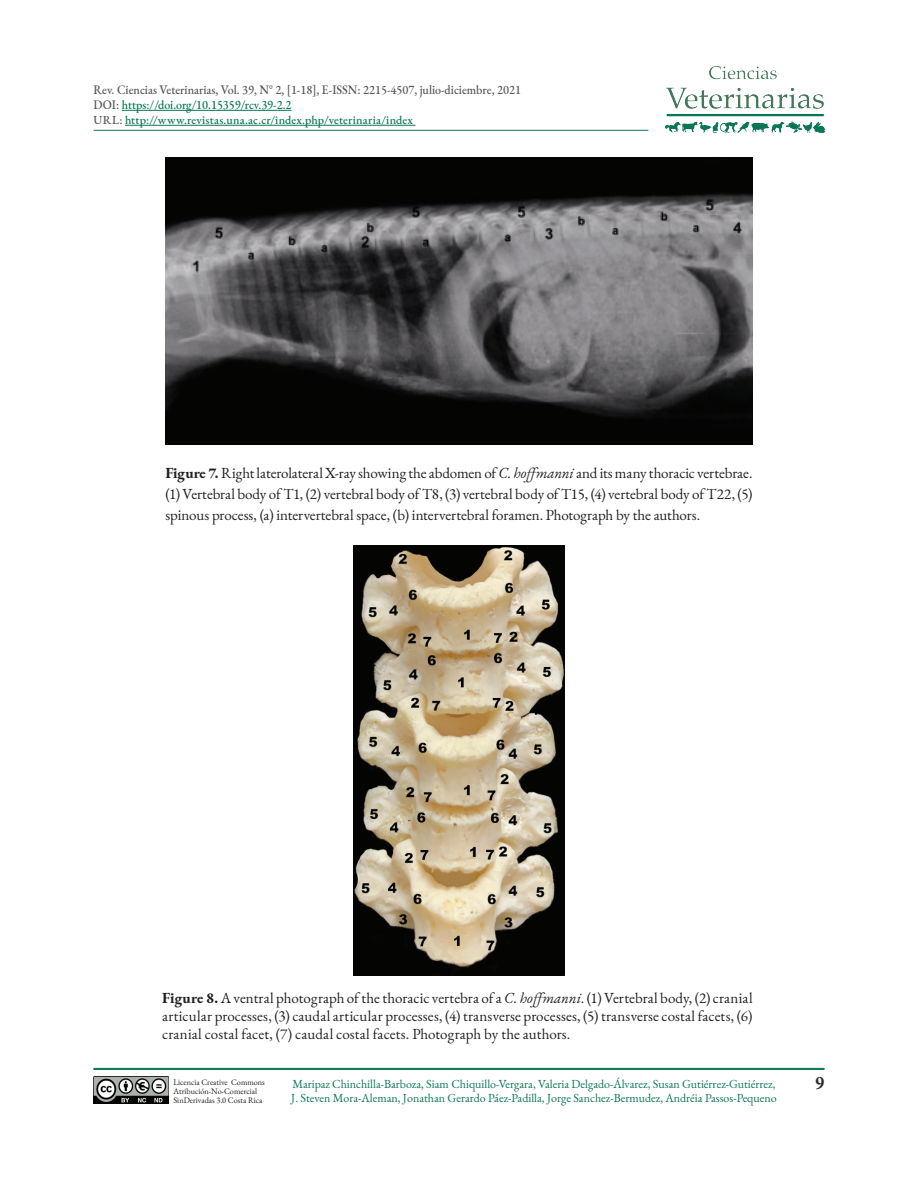
<style>
.page{position:relative;width:918px;height:1188px;background:#fff}
.page>*{position:absolute;margin:0;border:0;box-sizing:border-box;transform-origin:0 0}
.t1{font:700 19.05px "Minion Pro";color:#2e2b2c;scale:.94 1}
.t2{font:15px/21px "EB Garamond";color:#231f20;text-align:justify}
.t3{font:500 12.75px/15px "EB Garamond";color:#57585a;scale:.94 1}
.t4{font:12px "EB Garamond";color:#0a7756}
.t5{font:500 12px "EB Garamond";letter-spacing:.015em;color:#0a7756}
.t6{font:8.25px/9px "EB Garamond";color:#231f20}
.s1{color:#0a7756}
.s2{color:#57585a}
.s3{font-weight:700}
.s4{font-style:italic}
</style>
<div class="page">
<hr style="left:122px;top:110px;width:170px;height:1px;background:#0a7756">
<hr style="left:125px;top:125px;width:291px;height:1px;background:#0a7756">
<hr style="left:94px;top:130px;width:554px;height:1px;background:#0a7756">
<hr style="left:94px;top:1069px;width:730px;height:1px;background:#0a7756">
<hr style="left:94px;top:1068px;width:730px;height:1px;background:#0a7756">
<img style="left:94px;top:1077px;width:75px;height:26px">
<img style="left:665px;top:67px;width:159px;height:65px">
<img style="left:165px;top:158px;width:588px;height:287px">
<img style="left:353px;top:546px;width:212px;height:430px">
<p class="t3" style="left:94px;top:82px;width:456px">Rev. Ciencias Veterinarias, Vol. 39, N° 2, [1-18], E-ISSN: 2215-4507, julio-diciembre, 2021<br>DOI: <span class="s1">https://doi.org/10.15359/rcv.39-2.2</span></p>
<p class="t5" style="left:94px;top:112px;width:321px"><span class="s2">URL:</span> http://www.revistas.una.ac.cr/index.php/veterinaria/index</p>
<p class="t2" style="left:165px;top:463px;width:589px"><span class="s3">Figure 7.</span> Right laterolateral X-ray showing the abdomen of <span class="s4">C. hoffmanni</span> and its many thoracic vertebrae. (1) Vertebral body of T1, (2) vertebral body of T8, (3) vertebral body of T15, (4) vertebral body of T22, (5) spinous process, (a) intervertebral space, (b) intervertebral foramen. Photograph by the authors.</p>
<p class="t2" style="left:162px;top:989px;width:592px;line-height:18px"><span class="s3">Figure 8.</span> A ventral photograph of the thoracic vertebra of a <span class="s4">C. hoffmanni</span>. (1) Vertebral body, (2) cranial articular processes, (3) caudal articular processes, (4) transverse processes, (5) transverse costal facets, (6) cranial costal facet, (7) caudal costal facets. Photograph by the authors.</p>
<p class="t6" style="left:173px;top:1078px;width:93px">Licencia Creative Commons<br>Atribución-No-Comercial<br>SinDerivadas 3.0 Costa Rica</p>
<p class="t4" style="left:292px;top:1076px;width:485px">Maripaz Chinchilla-Barboza, Siam Chiquillo-Vergara, Valeria Delgado-Álvarez, Susan Gutiérrez-Gutiérrez,</p>
<p class="t1" style="left:815px;top:1070px;width:11px">9</p>
<p class="t4" style="left:291px;top:1090px;width:487px">J. Steven Mora-Aleman, Jonathan Gerardo Páez-Padilla, Jorge Sanchez-Bermudez, Andréia Passos-Pequeno</p>
</div>
